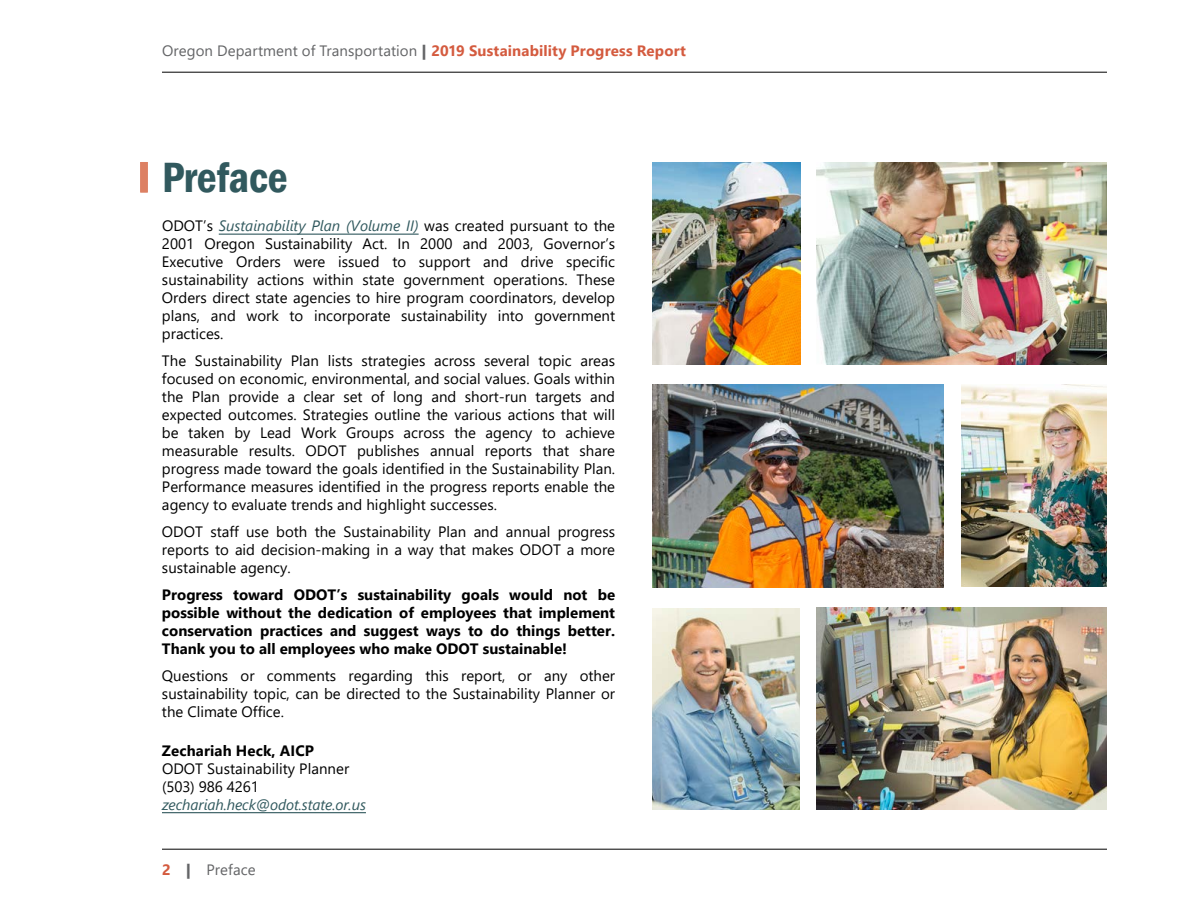
<style>
.page{position:relative;width:1188px;height:918px;background:#fff}
.page>*{position:absolute;margin:0;border:0;box-sizing:border-box;transform-origin:0 0}
.t1{font:600 condensed 43.5px "Franklin Gothic";letter-spacing:-.01em;color:#31595e}
.t2{font:15px/18px "Segoe UI";color:#000;text-align:justify}
.t3{font:700 15px/18px "Segoe UI";color:#000;text-align:justify}
.t4{font:15px "Segoe UI";letter-spacing:.005em;color:#636466}
.t5{font:italic 15px "Segoe UI";letter-spacing:-.01em;color:#31595e}
.s1{font-family:"Segoe UI Black"}
.s2{font-weight:700;color:#d45b3f}
.s3{font-style:italic;color:#31595e}
</style>
<div class="page">
<hr style="left:162px;top:72px;width:945px;height:1px;background:#000">
<hr style="left:162px;top:849px;width:945px;height:1px;background:#000">
<div style="left:140px;top:162px;width:8px;height:30px;background:#dd8063"></div>
<hr style="left:162px;top:812px;width:204px;height:1px;background:#31595e">
<hr style="left:219px;top:234px;width:200px;height:1px;background:#31595e">
<img style="left:816px;top:162px;width:291px;height:202px">
<img style="left:652px;top:608px;width:147px;height:202px">
<img style="left:816px;top:608px;width:291px;height:202px">
<img style="left:961px;top:384px;width:146px;height:203px">
<img style="left:652px;top:162px;width:149px;height:202px">
<img style="left:652px;top:385px;width:292px;height:202px">
<p class="t4" style="left:162px;top:36px;width:525px">Oregon Department of Transportation <span class="s1">|</span> <span class="s2">2019 Sustainability Progress Report</span></p>
<h1 class="t1" style="left:162px;top:149px;width:127px">Preface</h1>
<p class="t2" style="left:162px;top:216px;width:455px">ODOT’s <span class="s3">Sustainability Plan (Volume II)</span> was created pursuant to the 2001 Oregon Sustainability Act. In 2000 and 2003, Governor’s Executive Orders were issued to support and drive specific sustainability actions within state government operations. These Orders direct state agencies to hire program coordinators, develop plans, and work to incorporate sustainability into government practices.</p>
<p class="t2" style="left:162px;top:351px;width:455px">The Sustainability Plan lists strategies across several topic areas focused on economic, environmental, and social values. Goals within the Plan provide a clear set of long and short-run targets and expected outcomes. Strategies outline the various actions that will be taken by Lead Work Groups across the agency to achieve measurable results. ODOT publishes annual reports that share progress made toward the goals identified in the Sustainability Plan.<br>Performance measures identified in the progress reports enable the agency to evaluate trends and highlight successes.</p>
<p class="t2" style="left:162px;top:522px;width:455px">ODOT staff use both the Sustainability Plan and annual progress reports to aid decision-making in a way that makes ODOT a more sustainable agency.</p>
<p class="t3" style="left:162px;top:585px;width:455px">Progress toward ODOT’s sustainability goals would not be possible without the dedication of employees that implement conservation practices and suggest ways to do things better.<br>Thank you to all employees who make ODOT sustainable!</p>
<p class="t2" style="left:162px;top:666px;width:455px">Questions or comments regarding this report, or any other sustainability topic, can be directed to the Sustainability Planner or the Climate Office.</p>
<p class="t3" style="left:162px;top:740px;width:154px">Zechariah Heck, AICP</p>
<p class="t2" style="left:162px;top:758px;width:189px">ODOT Sustainability Planner (503) 986 4261</p>
<p class="t5" style="left:162px;top:791px;width:205px">zechariah.heck@odot.state.or.us</p>
<p class="t4" style="left:162px;top:855px;width:95px"><span class="s2">2</span> <span class="s1">|</span> Preface</p>
</div>
